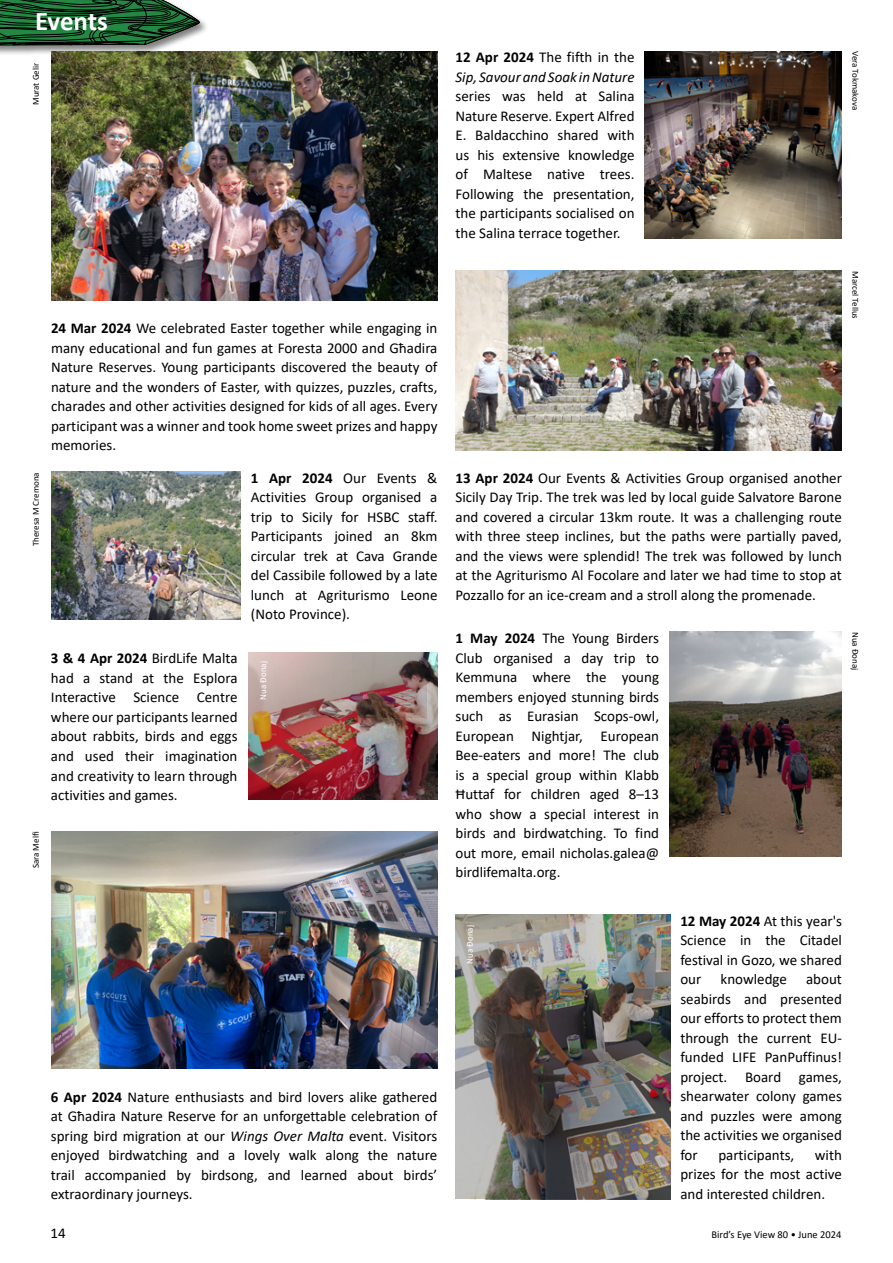
<style>
.page{position:relative;width:893px;height:1263px;background:#fff}
.page>*{position:absolute;margin:0;border:0;box-sizing:border-box;transform-origin:0 0}
.Pages_title_tags{font:700 27px "Calibri";letter-spacing:-.01em;color:#fff}
.Body_text{font:15px/19.5px "Calibri";color:#000;text-align:justify}
.t1{font:10.5px "Calibri";color:#000}
.Credits{font:9px "Calibri";color:#000}
.Credits-2{font:9px "Calibri";color:#fff}
.s1{font-weight:700}
.s2{font-style:italic}
</style>
<div class="page">
<div style="left:0;top:0;width:209px;height:56px;background:#000;opacity:.5"></div>
<svg style="left:0;top:0;width:200px;height:45px;background:#285d39"></svg>
<img style="left:51px;top:51px;width:386px;height:250px">
<img style="left:51px;top:471px;width:189px;height:149px">
<img style="left:644px;top:51px;width:198px;height:187px">
<img style="left:249px;top:652px;width:188px;height:148px">
<img style="left:249px;top:652px;width:178px;height:65px">
<img style="left:51px;top:831px;width:386px;height:237px">
<img style="left:455px;top:270px;width:387px;height:181px">
<img style="left:669px;top:632px;width:173px;height:225px">
<img style="left:651px;top:914px;width:19px;height:285px">
<img style="left:455px;top:914px;width:196px;height:285px">
<p class="Pages_title_tags" style="left:35px;top:2px;width:74px">Events</p>
<p class="Credits" style="left:30px;top:105px;width:44px;rotate:-90deg">Murat Gelir</p>
<p class="Credits" style="left:30px;top:546px;width:75px;rotate:-90deg">Theresa M Cremona</p>
<p class="Credits" style="left:30px;top:868px;width:38px;rotate:-90deg">Sara Melfi</p>
<p class="Body_text" style="left:51px;top:318px;width:388px"><span class="s1">24 Mar 2024</span> We celebrated Easter together while engaging in many educational and fun games at Foresta 2000 and Għadira Nature Reserves. Young participants discovered the beauty of nature and the wonders of Easter, with quizzes, puzzles, crafts, charades and other activities designed for kids of all ages. Every participant was a winner and took home sweet prizes and happy memories.</p>
<p class="Body_text" style="left:251px;top:468px;width:188px"><span class="s1">1 Apr 2024</span> Our Events &amp; Activities Group organised a trip to Sicily for HSBC staff.<br>Participants joined an 8km circular trek at Cava Grande del Cassibile followed by a late lunch at Agriturismo Leone (Noto Province).</p>
<p class="Body_text" style="left:51px;top:648px;width:188px"><span class="s1">3 &amp; 4 Apr 2024</span> BirdLife Malta had a stand at the Esplora Interactive Science Centre where our participants learned about rabbits, birds and eggs and used their imagination and creativity to learn through activities and games.</p>
<p class="Credits-2" style="left:257px;top:699px;width:40px;rotate:-90deg">Nua Đonaj</p>
<p class="Body_text" style="left:51px;top:1086px;width:388px"><span class="s1">6 Apr 2024</span> Nature enthusiasts and bird lovers alike gathered at Għadira Nature Reserve for an unforgettable celebration of spring bird migration at our <span class="s2">Wings Over Malta</span> event. Visitors enjoyed birdwatching and a lovely walk along the nature trail accompanied by birdsong, and learned about birds’ extraordinary journeys.</p>
<p class="Body_text" style="left:455px;top:47px;width:181px"><span class="s1">12 Apr 2024</span> The fifth in the <span class="s2">Sip, Savour and Soak in Nature </span>series was held at Salina Nature Reserve. Expert Alfred E. Baldacchino shared with us his extensive knowledge of Maltese native trees.<br>Following the presentation, the participants socialised on the Salina terrace together.</p>
<p class="Credits" style="left:862px;top:51px;width:61px;rotate:90deg">Vera Tokmakova</p>
<p class="Credits" style="left:862px;top:271px;width:49px;rotate:90deg">Marcel Tellus</p>
<p class="Body_text" style="left:455px;top:468px;width:388px"><span class="s1">13 Apr 2024</span> Our Events &amp; Activities Group organised another Sicily Day Trip. The trek was led by local guide Salvatore Barone and covered a circular 13km route. It was a challenging route with three steep inclines, but the paths were partially paved, and the views were splendid! The trek was followed by lunch at the Agriturismo Al Focolare and later we had time to stop at Pozzallo for an ice-cream and a stroll along the promenade.</p>
<p class="Body_text" style="left:455px;top:628px;width:205px"><span class="s1">1 May 2024</span> The Young Birders Club organised a day trip to Kemmuna where the young members enjoyed stunning birds such as Eurasian Scops-owl, European Nightjar, European Bee-eaters and more! The club is a special group within Klabb Ħuttaf for children aged 8–13 who show a special interest in birds and birdwatching. To find out more, email nicholas.galea@ birdlifemalta.org.</p>
<p class="Credits" style="left:862px;top:632px;width:40px;rotate:90deg">Nua Đonaj</p>
<p class="Body_text" style="left:680px;top:911px;width:163px"><span class="s1">12 May 2024</span> At this year's Science in the Citadel festival in Gozo, we shared our</p>
<p class="Credits-2" style="left:464px;top:963px;width:40px;rotate:-90deg">Nua Đonaj</p>
<p class="Body_text" style="left:680px;top:969px;width:163px;text-indent:126px">about seabirds and presented our efforts to protect them through the current EU&shy;funded LIFE PanPuffinus! project. Board games, shearwater colony games and puzzles were among the activities we organised for</p>
<p class="Body_text" style="left:720px;top:969px;width:68px">knowledge</p>
<p class="Body_text" style="left:680px;top:1145px;width:163px;text-indent:134px">with prizes for the most active and interested children.</p>
<p class="Body_text" style="left:718px;top:1145px;width:77px">participants,</p>
<p class="Body_text" style="left:50px;top:1223px;width:17px">14</p>
<p class="t1" style="left:711px;top:1227px;width:132px">Bird’s Eye View 80 • June 2024</p>
</div>
